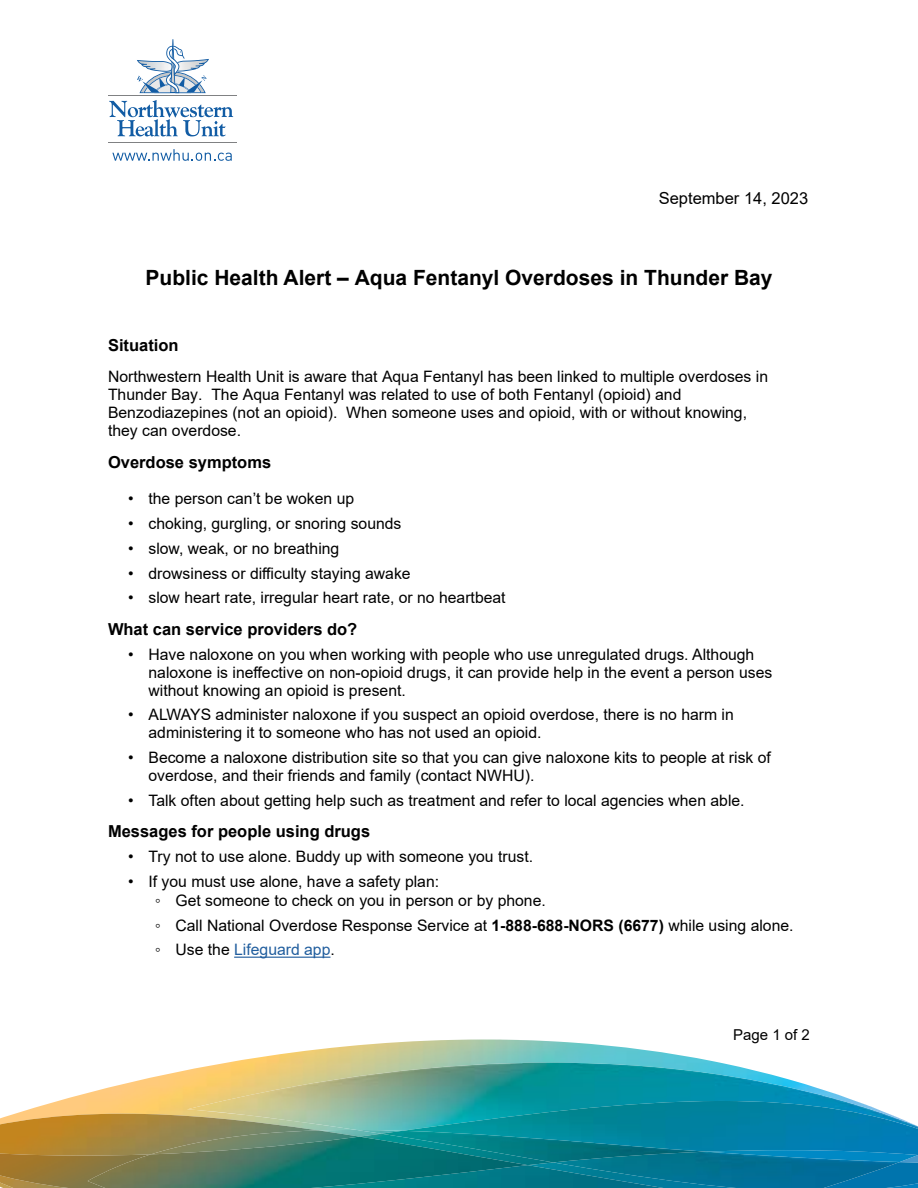
<style>
.page{position:relative;width:918px;height:1188px;background:#fff}
.page>*{position:absolute;margin:0;border:0;box-sizing:border-box;transform-origin:0 0}
.t1{font:700 21px "Arial";color:#000}
.t2{font:700 16.5px "Arial";color:#000}
.t3{font:16.5px "Arial";color:#000}
.t4{font:15.75px/18px "Arial";color:#000}
.t5{font:15px "Arial";color:#000}
.s1{font-weight:700}
.s2{color:#215e9e}
</style>
<div class="page">
<img style="left:14px;top:1040px;width:707px;height:74px">
<img style="left:0;top:1114px;width:187px;height:32px">
<img style="left:187px;top:1063px;width:668px;height:67px">
<img style="left:151px;top:1130px;width:209px;height:7px">
<img style="left:900px;top:1162px;width:18px;height:26px">
<img style="left:357px;top:1130px;width:46px;height:4px">
<img style="left:0;top:1146px;width:88px;height:42px">
<img style="left:900px;top:1155px;width:18px;height:7px">
<img style="left:403px;top:1101px;width:515px;height:54px">
<img style="left:528px;top:1165px;width:25px;height:23px">
<img style="left:360px;top:1134px;width:193px;height:31px">
<img style="left:88px;top:1137px;width:440px;height:51px">
<img style="left:151px;top:1137px;width:209px;height:17px">
<img style="left:553px;top:1152px;width:347px;height:36px">
<img style="left:381px;top:1131px;width:325px;height:31px">
<hr style="left:108px;top:142px;width:129px;height:1px;background:#808183">
<svg style="left:112px;top:149px;width:120px;height:12px"></svg>
<svg style="left:109px;top:100px;width:124px;height:36px"></svg>
<hr style="left:108px;top:95px;width:129px;height:1px;background:#808183">
<svg style="left:137px;top:39px;width:72px;height:54px"></svg>
<hr style="left:234px;top:957px;width:96px;height:1px;background:#215e9e">
<p class="t3" style="left:659px;top:186px;width:151px">September 14, 2023</p>
<h1 class="t1" style="left:146px;top:263px;width:629px">Public Health Alert – Aqua Fentanyl Overdoses in Thunder Bay</h1>
<p class="t2" style="left:108px;top:333px;width:72px">Situation</p>
<p class="t4" style="left:108px;top:368px;width:662px">Northwestern Health Unit is aware that Aqua Fentanyl has been linked to multiple overdoses in Thunder Bay. The Aqua Fentanyl was related to use of both Fentanyl (opioid) and Benzodiazepines (not an opioid). When someone uses and opioid, with or without knowing, they can overdose.</p>
<p class="t2" style="left:108px;top:451px;width:165px">Overdose symptoms</p>
<p class="t4" style="left:128px;top:490px;width:227px">• the person can’t be woken up</p>
<p class="t4" style="left:128px;top:515px;width:275px">• choking, gurgling, or snoring sounds</p>
<p class="t4" style="left:128px;top:539px;width:213px">• slow, weak, or no breathing</p>
<p class="t4" style="left:128px;top:564px;width:284px">• drowsiness or difficulty staying awake</p>
<p class="t4" style="left:128px;top:589px;width:379px">• slow heart rate, irregular heart rate, or no heartbeat</p>
<p class="t2" style="left:108px;top:618px;width:251px">What can service providers do?</p>
<p class="t4" style="left:149px;top:645px;width:625px;text-indent:-20px">• Have naloxone on you when working with people who use unregulated drugs. Although naloxone is ineffective on non-opioid drugs, it can provide help in the event a person uses without knowing an opioid is present.</p>
<p class="t4" style="left:149px;top:706px;width:587px;text-indent:-20px">• ALWAYS administer naloxone if you suspect an opioid overdose, there is no harm in administering it to someone who has not used an opioid.</p>
<p class="t4" style="left:149px;top:749px;width:624px;text-indent:-20px">• Become a naloxone distribution site so that you can give naloxone kits to people at risk of overdose, and their friends and family (contact NWHU).</p>
<p class="t4" style="left:128px;top:791px;width:618px">• Talk often about getting help such as treatment and refer to local agencies when able.</p>
<p class="t2" style="left:108px;top:820px;width:264px">Messages for people using drugs</p>
<p class="t4" style="left:128px;top:848px;width:406px">• Try not to use alone. Buddy up with someone you trust.</p>
<p class="t4" style="left:155px;top:872px;width:392px;line-height:19px;text-indent:-27px">• If you must use alone, have a safety plan:<br>◦ Get someone to check on you in person or by phone.</p>
<p class="t4" style="left:155px;top:913px;width:640px;line-height:24.8px">◦ Call National Overdose Response Service at <span class="s1">1-888-688-NORS (6677)</span> while using alone. ◦ Use the <span class="s2">Lifeguard app</span>.</p>
<p class="t5" style="left:733px;top:1024px;width:78px">Page 1 of 2</p>
</div>
